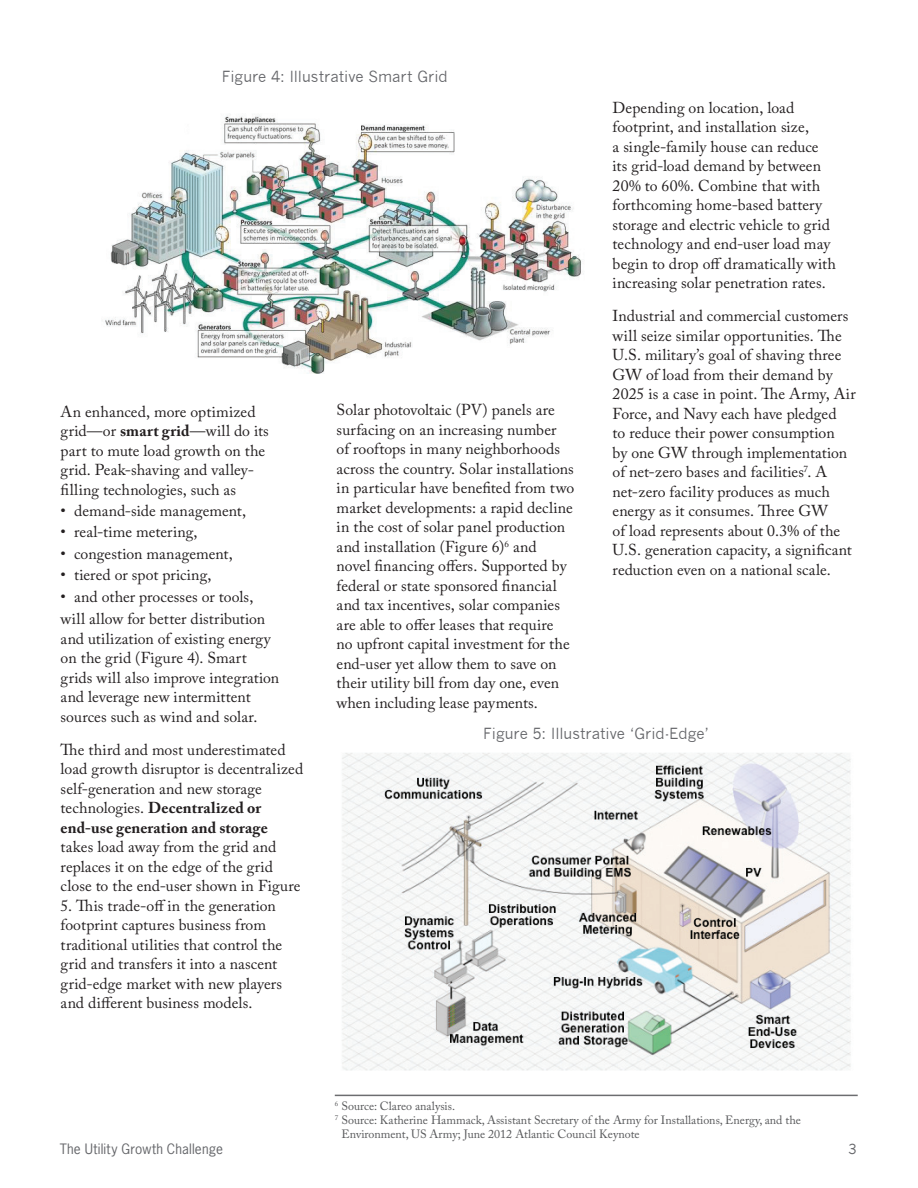
<style>
.page{position:relative;width:918px;height:1188px;background:#fff}
.page>*{position:absolute;margin:0;border:0;box-sizing:border-box;transform-origin:0 0}
.t1{font:15.75px/19.5px "Adobe Caslon Pro";letter-spacing:.005em;color:#231f20}
.t2{font:15px "News Gothic";letter-spacing:-.005em;color:#65666a}
.t3{font:13.5px "News Gothic Std";letter-spacing:.015em;color:#65666a}
.t4{font:13.5px "News Gothic";color:#65666a}
.t5{font:12px "Adobe Caslon Pro";color:#57585a}
.s1{font-weight:700}
</style>
<div class="page">
<hr style="left:335px;top:1095px;width:523px;height:1px;background:#6c6d70">
<img style="left:105px;top:116px;width:476px;height:258px">
<img style="left:342px;top:753px;width:509px;height:318px">
<p class="t2" style="left:222px;top:67px;width:227px">Figure 4: Illustrative Smart Grid</p>
<p class="t1" style="left:61px;top:401px;width:210px">An enhanced, more optimized grid—or <span class="s1">smart grid</span>—will do its part to mute load growth on the grid. Peak-shaving and valley&shy;filling technologies, such as</p>
<p class="t1" style="left:61px;top:501px;width:187px">• demand-side management,</p>
<p class="t1" style="left:61px;top:522px;width:138px">• real-time metering,</p>
<p class="t1" style="left:61px;top:544px;width:174px">• congestion management,</p>
<p class="t1" style="left:61px;top:565px;width:152px">• tiered or spot pricing,</p>
<p class="t1" style="left:61px;top:585px;width:206px;line-height:22.2px">• and other processes or tools, will allow for better distribution</p>
<p class="t1" style="left:61px;top:628px;width:220px">and utilization of existing energy on the grid (Figure 4). Smart grids will also improve integration and leverage new intermittent sources such as wind and solar.</p>
<p class="t1" style="left:61px;top:739px;width:244px">The third and most underestimated load growth disruptor is decentralized self-generation and new storage technologies. <span class="s1">Decentralized or end-use generation and storage</span></p>
<p class="t1" style="left:61px;top:837px;width:241px">takes load away from the grid and replaces it on the edge of the grid close to the end-user shown in Figure</p>
<p class="t1" style="left:61px;top:895px;width:223px">5. This trade-off in the generation footprint captures business from traditional utilities that control the grid and transfers it into a nascent grid-edge market with new players and different business models.</p>
<p class="t1" style="left:337px;top:400px;width:239px">Solar photovoltaic (PV) panels are surfacing on an increasing number<br>of rooftops in many neighborhoods across the country. Solar installations in particular have benefited from two market developments: a rapid decline in the cost of solar panel production and installation (Figure 6)<sup>6</sup> and novel financing offers. Supported by federal or state sponsored financial and tax incentives, solar companies are able to offer leases that require<br>no upfront capital investment for the end-user yet allow them to save on their utility bill from day one, even when including lease payments.</p>
<p class="t1" style="left:613px;top:98px;width:225px">Depending on location, load footprint, and installation size,<br>a single-family house can reduce its grid-load demand by between 20% to 60%. Combine that with forthcoming home-based battery storage and electric vehicle to grid technology and end-user load may begin to drop off dramatically with increasing solar penetration rates.</p>
<p class="t1" style="left:613px;top:306px;width:245px">Industrial and commercial customers will seize similar opportunities. The U.S. military’s goal of shaving three GW of load from their demand by 2025 is a case in point. The Army, Air Force, and Navy each have pledged<br>to reduce their power consumption<br>by one GW through implementation of net-zero bases and facilities<sup>7</sup>. A net-zero facility produces as much energy as it consumes. Three GW<br>of load represents about 0.3% of the U.S. generation capacity, a significant reduction even on a national scale.</p>
<p class="t2" style="left:483px;top:725px;width:227px">Figure 5: Illustrative ‘Grid-Edge’</p>
<p class="t5" style="left:335px;top:1098px;width:122px"><sup>6</sup> Source: Clareo analysis.</p>
<p class="t5" style="left:335px;top:1113px;width:468px"><sup>7</sup> Source: Katherine Hammack, Assistant Secretary of the Army for Installations, Energy, and the</p>
<p class="t5" style="left:342px;top:1127px;width:300px">Environment, US Army; June 2012 Atlantic Council Keynote</p>
<p class="t3" style="left:60px;top:1140px;width:165px">The Utility Growth Challenge</p>
<p class="t4" style="left:848px;top:1141px;width:10px">3</p>
</div>
